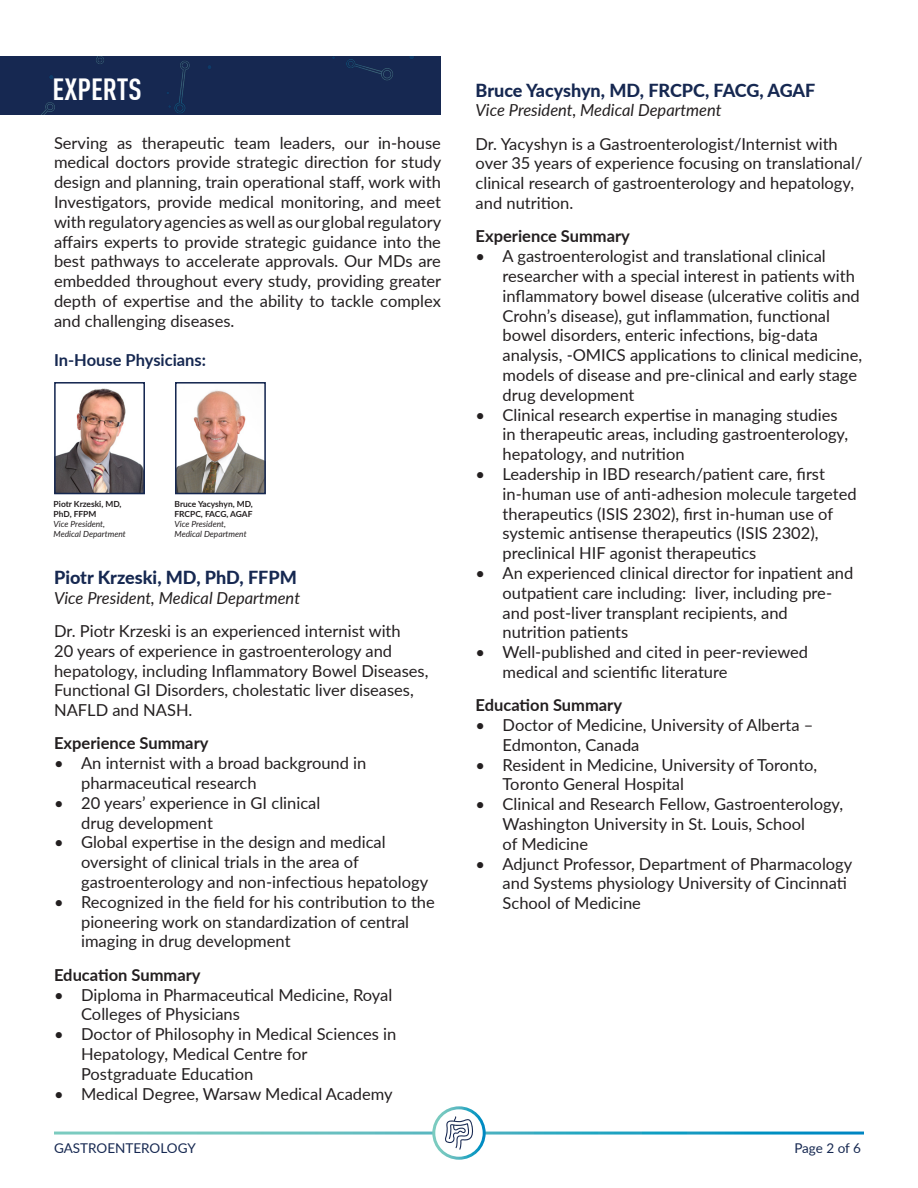
<style>
.page{position:relative;width:918px;height:1188px;background:#fff}
.page>*{position:absolute;margin:0;border:0;box-sizing:border-box;transform-origin:0 0}
.t1{font:700 condensed 30px "DINOT";color:#fff}
.t2{font:800 18px "Lato";color:#162851}
.t3{font:16.5px/19.8px "Lato";color:#231f20}
.t4{font:700 16.5px "Lato";color:#231f20}
.t5{font:italic 16.5px "Lato";color:#231f20}
.t6{font:700 16.5px "Lato";color:#162851}
.t7{font:13.5px "Lato";color:#162851}
.t8{font:italic 8.4px/10.1px "Lato";color:#231f20}
.t9{font:700 8.4px/10.1px "Lato";color:#231f20}
</style>
<div class="page">
<div style="left:0;top:57px;width:441px;height:58px;background:#162851"></div>
<img style="left:57px;top:388px;width:85px;height:103px">
<div style="left:54px;top:382px;width:91px;height:112px;border:2px solid #162851"></div>
<img style="left:178px;top:390px;width:85px;height:101px">
<div style="left:175px;top:382px;width:91px;height:112px;border:2px solid #162851"></div>
<svg style="left:434px;top:1108px;width:50px;height:50px"></svg>
<div style="left:432px;top:1106px;width:54px;height:54px;border:3px solid #fff;border-radius:50%"></div>
<svg style="left:445px;top:1116px;width:28px;height:34px"></svg>
<p class="t1" style="left:52px;top:67px;width:91px">EXPERTS</p>
<p class="t3" style="left:54px;top:132px;width:389px;text-align:justify">Serving as therapeutic team leaders, our in-house medical doctors provide strategic direction for study design and planning, train operational staff, work with Investigators, provide medical monitoring, and meet with regulatory agencies as well as our global regulatory affairs experts to provide strategic guidance into the best pathways to accelerate approvals. Our MDs are embedded throughout every study, providing greater depth of expertise and the ability to tackle complex and challenging diseases.</p>
<p class="t6" style="left:54px;top:348px;width:154px">In-House Physicians:</p>
<p class="t9" style="left:54px;top:499px;width:69px">Piotr Krzeski, MD,<br>PhD, FFPM</p>
<p class="t8" style="left:54px;top:519px;width:74px">Vice President,<br>Medical Department</p>
<p class="t9" style="left:175px;top:499px;width:80px">Bruce Yacyshyn, MD,<br>FRCPC, FACG, AGAF</p>
<p class="t8" style="left:175px;top:519px;width:74px">Vice President,<br>Medical Department</p>
<p class="t2" style="left:54px;top:564px;width:244px">Piotr Krzeski, MD, PhD, FFPM</p>
<p class="t5" style="left:54px;top:586px;width:248px">Vice President, Medical Department</p>
<p class="t3" style="left:54px;top:620px;width:376px">Dr. Piotr Krzeski is an experienced internist with<br>20 years of experience in gastroenterology and hepatology, including Inflammatory Bowel Diseases, Functional GI Disorders, cholestatic liver diseases, NAFLD and NASH.</p>
<p class="t4" style="left:54px;top:731px;width:156px">Experience Summary</p>
<p class="t3" style="left:81px;top:753px;width:287px;text-indent:-27px">• An internist with a broad background in pharmaceutical research</p>
<p class="t3" style="left:81px;top:792px;width:241px;text-indent:-27px">• 20 years’ experience in GI clinical drug development</p>
<p class="t3" style="left:81px;top:832px;width:349px;text-indent:-27px">• Global expertise in the design and medical oversight of clinical trials in the area of gastroenterology and non-infectious hepatology</p>
<p class="t3" style="left:81px;top:891px;width:355px;text-indent:-27px">• Recognized in the field for his contribution to the pioneering work on standardization of central imaging in drug development</p>
<p class="t4" style="left:54px;top:963px;width:148px">Education Summary</p>
<p class="t3" style="left:81px;top:984px;width:313px;text-indent:-27px">• Diploma in Pharmaceutical Medicine, Royal<br>Colleges of Physicians</p>
<p class="t3" style="left:81px;top:1024px;width:317px;text-indent:-27px">• Doctor of Philosophy in Medical Sciences in<br>Hepatology, Medical Centre for<br>Postgraduate Education</p>
<p class="t3" style="left:54px;top:1083px;width:340px">• Medical Degree, Warsaw Medical Academy</p>
<p class="t7" style="left:54px;top:1138px;width:143px">GASTROENTEROLOGY</p>
<p class="t2" style="left:476px;top:77px;width:341px">Bruce Yacyshyn, MD, FRCPC, FACG, AGAF</p>
<p class="t5" style="left:476px;top:99px;width:248px">Vice President, Medical Department</p>
<p class="t3" style="left:476px;top:133px;width:388px">Dr. Yacyshyn is a Gastroenterologist/Internist with over 35 years of experience focusing on translational/ clinical research of gastroenterology and hepatology, and nutrition.</p>
<p class="t4" style="left:476px;top:224px;width:156px">Experience Summary</p>
<p class="t3" style="left:503px;top:246px;width:361px;text-indent:-27px">• A gastroenterologist and translational clinical researcher with a special interest in patients with inflammatory bowel disease (ulcerative colitis and Crohn’s disease), gut inflammation, functional bowel disorders, enteric infections, big-data analysis, -OMICS applications to clinical medicine, models of disease and pre-clinical and early stage drug development</p>
<p class="t3" style="left:503px;top:404px;width:347px;text-indent:-27px">• Clinical research expertise in managing studies in therapeutic areas, including gastroenterology, hepatology, and nutrition</p>
<p class="t3" style="left:503px;top:463px;width:356px;text-indent:-27px">• Leadership in IBD research/patient care, first in-human use of anti-adhesion molecule targeted therapeutics (ISIS 2302), first in-human use of systemic antisense therapeutics (ISIS 2302), preclinical HIF agonist therapeutics</p>
<p class="t3" style="left:503px;top:562px;width:352px;text-indent:-27px">• An experienced clinical director for inpatient and outpatient care including: liver, including pre&shy;and post-liver transplant recipients, and nutrition patients</p>
<p class="t3" style="left:503px;top:642px;width:307px;text-indent:-27px">• Well-published and cited in peer-reviewed medical and scientific literature</p>
<p class="t4" style="left:476px;top:693px;width:148px">Education Summary</p>
<p class="t3" style="left:503px;top:714px;width:312px;text-indent:-27px">• Doctor of Medicine, University of Alberta –<br>Edmonton, Canada</p>
<p class="t3" style="left:503px;top:754px;width:316px;text-indent:-27px">• Resident in Medicine, University of Toronto,<br>Toronto General Hospital</p>
<p class="t3" style="left:503px;top:794px;width:342px;text-indent:-27px">• Clinical and Research Fellow, Gastroenterology,<br>Washington University in St. Louis, School<br>of Medicine</p>
<p class="t3" style="left:503px;top:853px;width:351px;text-indent:-27px">• Adjunct Professor, Department of Pharmacology and Systems physiology University of Cincinnati<br>School of Medicine</p>
<p class="t7" style="left:794px;top:1138px;width:68px">Page 2 of 6</p>
</div>
